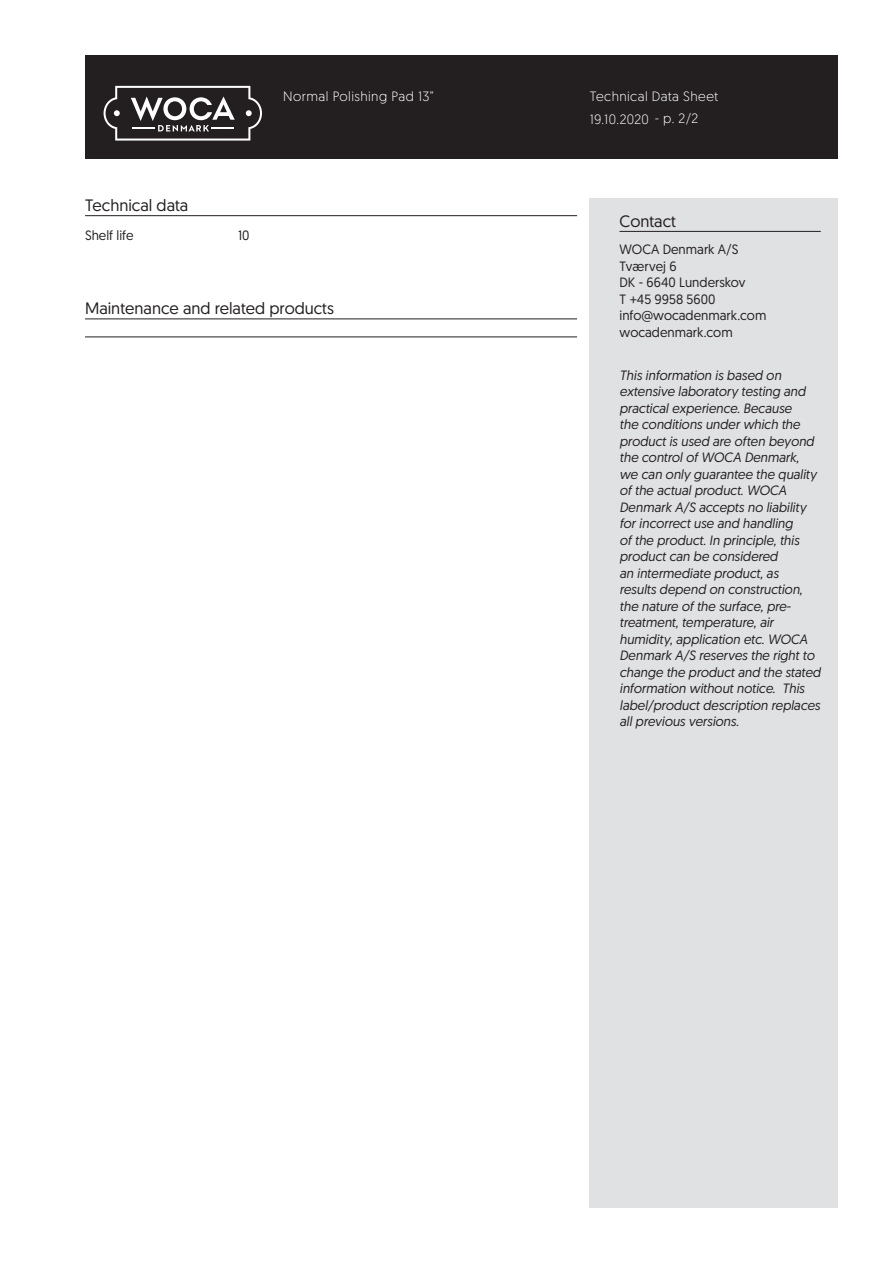
<style>
.page{position:relative;width:893px;height:1263px;background:#fff}
.page>*{position:absolute;margin:0;border:0;box-sizing:border-box;transform-origin:0 0}
.skyBodyHdn{font:16.5px "Geomanist";color:#231f20}
.skyContactHdnBodytex{font:16.5px "Geomanist";color:#231f20}
.skyDisclaimerTxtBody{font:italic 13.5px/16.5px "Geomanist";color:#231f20}
.skyBodyTxt{font:13.5px "Geomanist";color:#231f20}
.skyWhiteHdnBodytext{font:300 13.5px "Geomanist";letter-spacing:.03em;color:#fff}
.skyBodyCap{font:13.5px "Geomanist";color:#231f20}
</style>
<div class="page">
<div style="left:85px;top:55px;width:753px;height:104px;background:#231f20"></div>
<div style="left:590px;top:198px;width:248px;height:1010px;background:#e0e1e3"></div>
<hr style="left:619px;top:231px;width:202px;height:1px;background:#231f20">
<hr style="left:85px;top:215px;width:492px;height:1px;background:#231f20">
<hr style="left:85px;top:319px;width:492px;height:1px;background:#231f20">
<hr style="left:85px;top:337px;width:492px;height:1px;background:#231f20">
<svg style="left:104px;top:86px;width:158px;height:55px"></svg>
<p class="skyBodyHdn" style="left:85px;top:195px;width:105px">Technical data</p>
<p class="skyBodyCap" style="left:85px;top:227px;width:50px">Shelf life</p>
<p class="skyBodyTxt" style="left:238px;top:227px;width:13px">10</p>
<p class="skyWhiteHdnBodytext" style="left:283px;top:87px;width:152px">Normal Polishing Pad 13”</p>
<p class="skyWhiteHdnBodytext" style="left:590px;top:87px;width:130px">Technical Data Sheet</p>
<p class="skyWhiteHdnBodytext" style="left:590px;top:110px;width:110px">19.10.2020 - p. 2/2</p>
<p class="skyContactHdnBodytex" style="left:619px;top:210px;width:58px">Contact</p>
<p class="skyBodyHdn" style="left:85px;top:298px;width:250px">Maintenance and related products</p>
<p class="skyBodyTxt" style="left:619px;top:241px;width:121px">WOCA Denmark A/S</p>
<p class="skyBodyTxt" style="left:619px;top:257px;width:59px">Tværvej 6</p>
<p class="skyBodyTxt" style="left:619px;top:274px;width:127px">DK - 6640 Lunderskov</p>
<p class="skyBodyTxt" style="left:619px;top:290px;width:97px">T +45 9958 5600</p>
<p class="skyBodyTxt" style="left:619px;top:307px;width:148px">info@wocadenmark.com</p>
<p class="skyBodyTxt" style="left:619px;top:323px;width:115px">wocadenmark.com</p>
<p class="skyDisclaimerTxtBody" style="left:619px;top:366px;width:203px">This information is based on extensive laboratory testing and practical experience. Because<br>the conditions under which the product is used are often beyond the control of WOCA Denmark,<br>we can only guarantee the quality of the actual product. WOCA<br>Denmark A/S accepts no liability for incorrect use and handling<br>of the product. In principle, this product can be considered<br>an intermediate product, as<br>results depend on construction, the nature of the surface, pre&shy;treatment, temperature, air humidity, application etc. WOCA<br>Denmark A/S reserves the right to change the product and the stated information without notice. This label/product description replaces all previous versions.</p>
</div>
